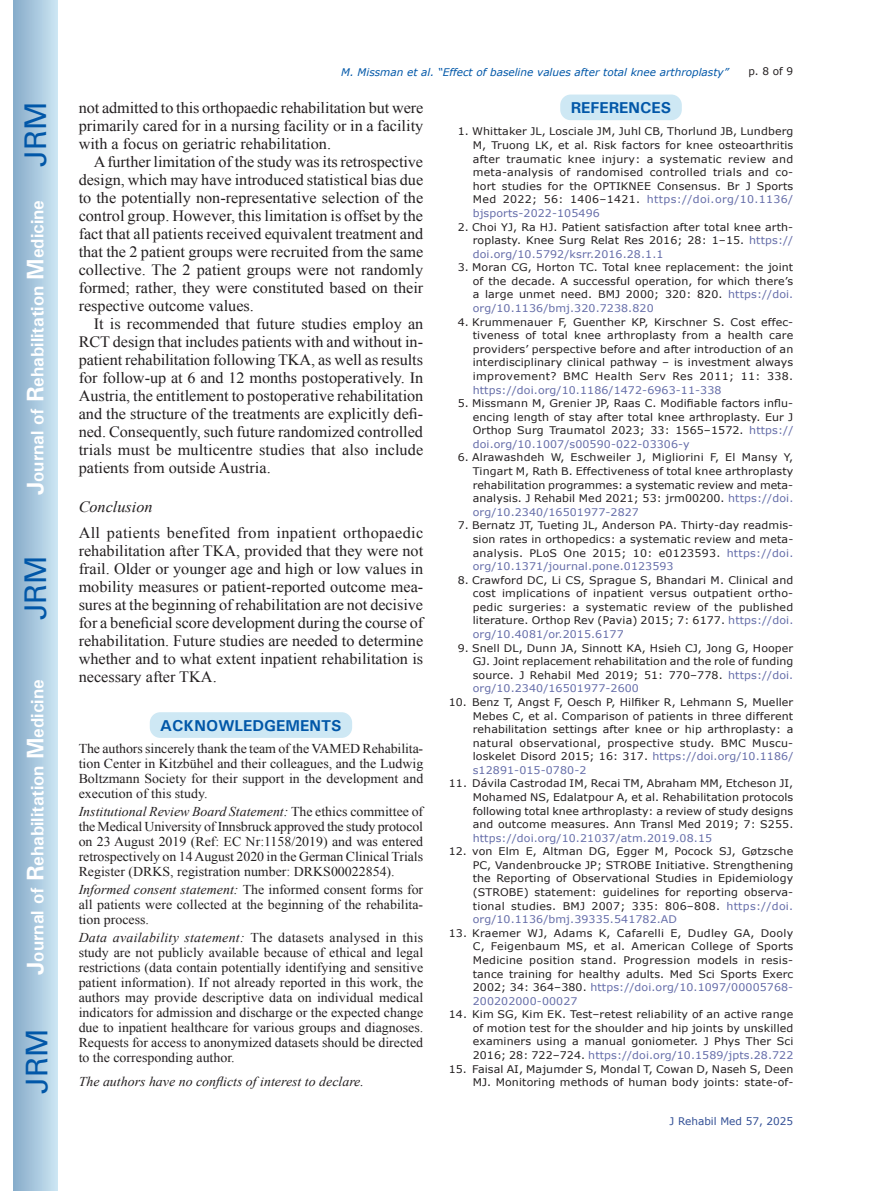
<style>
.page{position:relative;width:872px;height:1191px;background:#fff}
.page>*{position:absolute;margin:0;border:0;box-sizing:border-box;transform-origin:0 0}
.t1{font:30px "Univers";color:#0157a8}
.t2{font:700 18px "Univers";color:#fff}
.t3{font:15.75px/18px "Times New Roman";color:#231f20;text-align:justify}
.t4{font:700 15.75px "Univers";color:#0157a8}
.t5{font:italic 15.75px "Times New Roman";color:#231f20}
.t6{font:13.5px/15px "Times New Roman";color:#231f20;text-align:justify}
.t7{font:italic 13.5px "Times New Roman";color:#231f20}
.t8{font:10.5px/13.6px "Verdana";letter-spacing:.01em;color:#231f20;text-align:justify;scale:1.05 1}
.t9{font:10.5px "Verdana";letter-spacing:.01em;color:#656da9;scale:1.05 1}
.t10{font:italic 10.5px "Verdana";color:#0157a8}
.t11{font:10.5px "Verdana";color:#324f95}
.t12{font:10.5px "Verdana";letter-spacing:.01em;color:#231f20}
.s1{font-size:24px}
.s2{font-style:italic}
.s3{color:#656da9}
</style>
<div class="page">
<div style="left:14px;top:0;width:43px;height:1191px;background:linear-gradient(to right,#88acca,#cbe5f2)"></div>
<div style="left:150px;top:712px;width:202px;height:26px;background:#cee8f4;border-radius:10px"></div>
<div style="left:560px;top:95px;width:122px;height:25px;background:#cee8f4;border-radius:10px"></div>
<h1 class="t1" style="left:18px;top:167px;width:67px;rotate:-90deg">JRM</h1>
<h2 class="t2" style="left:26px;top:495px;width:297px;rotate:-90deg"><span class="s1">J</span>ournal of <span class="s1">R</span>ehabilitation <span class="s1">M</span>edicine</h2>
<h1 class="t1" style="left:18px;top:620px;width:67px;rotate:-90deg">JRM</h1>
<h2 class="t2" style="left:26px;top:974px;width:297px;rotate:-90deg"><span class="s1">J</span>ournal of <span class="s1">R</span>ehabilitation <span class="s1">M</span>edicine</h2>
<h1 class="t1" style="left:19px;top:1093px;width:67px;rotate:-90deg">JRM</h1>
<p class="t10" style="left:341px;top:65px;width:389px">M. Missman et al. “Effect of baseline values after total knee arthroplasty”</p>
<p class="t12" style="left:748px;top:64px;width:46px">p. 8 of 9</p>
<h3 class="t3" style="left:79px;top:98px;width:346px">not admitted to this orthopaedic rehabilitation but were primarily cared for in a nursing facility or in a facility with a focus on geriatric rehabilitation.</h3>
<p class="t3" style="left:79px;top:152px;width:346px;text-indent:15px">A further limitation of the study was its retrospective design, which may have introduced statistical bias due to the potentially non-representative selection of the control group. However, this limitation is offset by the fact that all patients received equivalent treatment and that the 2 patient groups were recruited from the same collective. The 2 patient groups were not randomly formed; rather, they were constituted based on their respective outcome values.</p>
<p class="t3" style="left:79px;top:314px;width:346px;text-indent:15px">It is recommended that future studies employ an RCT design that includes patients with and without in&shy;patient rehabilitation following TKA, as well as results for follow-up at 6 and 12 months postoperatively. In Austria, the entitlement to postoperative rehabilitation and the structure of the treatments are explicitly defi&shy;ned. Consequently, such future randomized controlled trials must be multicentre studies that also include patients from outside Austria.</p>
<h3 class="t5" style="left:79px;top:496px;width:75px">Conclusion</h3>
<p class="t3" style="left:79px;top:523px;width:346px">All patients benefited from inpatient orthopaedic rehabilitation after TKA, provided that they were not frail. Older or younger age and high or low values in mobility measures or patient-reported outcome mea&shy;sures at the beginning of rehabilitation are not decisive for a beneficial score development during the course of rehabilitation. Future studies are needed to determine whether and to what extent inpatient rehabilitation is necessary after TKA.</p>
<h3 class="t4" style="left:160px;top:715px;width:183px">ACKNOWLEDGEMENTS</h3>
<p class="t6" style="left:79px;top:741px;width:346px">The authors sincerely thank the team of the VAMED Rehabilita&shy;tion Center in Kitzbühel and their colleagues, and the Ludwig Boltzmann Society for their support in the development and execution of this study.</p>
<p class="t6" style="left:79px;top:804px;width:346px"><span class="s2">Institutional Review Board Statement:</span> The ethics committee of the Medical University of Innsbruck approved the study protocol on 23 August 2019 (Ref: EC Nr:1158/2019) and was entered retrospectively on 14 August 2020 in the German Clinical Trials Register (DRKS, registration number: DRKS00022854).</p>
<p class="t6" style="left:79px;top:882px;width:346px"><span class="s2">Informed consent statement:</span> The informed consent forms for all patients were collected at the beginning of the rehabilita&shy;tion process.</p>
<p class="t6" style="left:79px;top:930px;width:346px"><span class="s2">Data availability statement:</span> The datasets analysed in this study are not publicly available because of ethical and legal restrictions (data contain potentially identifying and sensitive patient information). If not already reported in this work, the authors may provide descriptive data on individual medical indicators for admission and discharge or the expected change due to inpatient healthcare for various groups and diagnoses.<br>Requests for access to anonymized datasets should be directed to the corresponding author.</p>
<p class="t7" style="left:79px;top:1072px;width:287px">The authors have no conflicts of interest to declare.</p>
<h3 class="t4" style="left:571px;top:97px;width:102px">REFERENCES</h3>
<p class="t8" style="left:473px;top:125px;width:307px;text-indent:-15px">1. Whittaker JL, Losciale JM, Juhl CB, Thorlund JB, Lundberg M, Truong LK, et al. Risk factors for knee osteoarthritis after traumatic knee injury: a systematic review and meta-analysis of randomised controlled trials and co&shy;hort studies for the OPTIKNEE Consensus. Br J Sports Med 2022; 56: 1406–1421. <span class="s3">https://doi.org/10.1136/ bjsports-2022-105496</span></p>
<p class="t8" style="left:473px;top:220px;width:307px;text-indent:-15px">2. Choi YJ, Ra HJ. Patient satisfaction after total knee arth&shy;roplasty. Knee Surg Relat Res 2016; 28: 1–15. <span class="s3">https:// doi.org/10.5792/ksrr.2016.28.1.1</span></p>
<p class="t8" style="left:473px;top:261px;width:307px;text-indent:-15px">3. Moran CG, Horton TC. Total knee replacement: the joint of the decade. A successful operation, for which there’s a large unmet need. BMJ 2000; 320: 820. <span class="s3">https://doi. org/10.1136/bmj.320.7238.820</span></p>
<p class="t8" style="left:473px;top:315px;width:307px;text-indent:-15px">4. Krummenauer F, Guenther KP, Kirschner S. Cost effec&shy;tiveness of total knee arthroplasty from a health care providers’ perspective before and after introduction of an interdisciplinary clinical pathway – is investment always improvement? BMC Health Serv Res 2011; 11: 338.</p>
<p class="t9" style="left:473px;top:383px;width:238px">https://doi.org/10.1186/1472-6963-11-338</p>
<p class="t8" style="left:473px;top:396px;width:307px;text-indent:-15px">5. Missmann M, Grenier JP, Raas C. Modifiable factors influ&shy;encing length of stay after total knee arthroplasty. Eur J Orthop Surg Traumatol 2023; 33: 1565–1572. <span class="s3">https:// doi.org/10.1007/s00590-022-03306-y</span></p>
<p class="t8" style="left:473px;top:451px;width:307px;text-indent:-15px">6. Alrawashdeh W, Eschweiler J, Migliorini F, El Mansy Y, Tingart M, Rath B. Effectiveness of total knee arthroplasty rehabilitation programmes: a systematic review and meta&shy;analysis. J Rehabil Med 2021; 53: jrm00200. <span class="s3">https://doi. org/10.2340/16501977-2827</span></p>
<p class="t8" style="left:473px;top:519px;width:307px;text-indent:-15px">7. Bernatz JT, Tueting JL, Anderson PA. Thirty-day readmis&shy;sion rates in orthopedics: a systematic review and meta&shy;analysis. PLoS One 2015; 10: e0123593. <span class="s3">https://doi. org/10.1371/journal.pone.0123593</span></p>
<p class="t8" style="left:473px;top:573px;width:307px;text-indent:-15px">8. Crawford DC, Li CS, Sprague S, Bhandari M. Clinical and cost implications of inpatient versus outpatient ortho&shy;pedic surgeries: a systematic review of the published literature. Orthop Rev (Pavia) 2015; 7: 6177. <span class="s3">https://doi. org/10.4081/or.2015.6177</span></p>
<p class="t8" style="left:473px;top:641px;width:307px;text-indent:-15px">9. Snell DL, Dunn JA, Sinnott KA, Hsieh CJ, Jong G, Hooper GJ. Joint replacement rehabilitation and the role of funding source. J Rehabil Med 2019; 51: 770–778. <span class="s3">https://doi. org/10.2340/16501977-2600</span></p>
<p class="t8" style="left:473px;top:695px;width:307px;text-indent:-24px">10. Benz T, Angst F, Oesch P, Hilfiker R, Lehmann S, Mueller Mebes C, et al. Comparison of patients in three different rehabilitation settings after knee or hip arthroplasty: a natural observational, prospective study. BMC Muscu&shy;loskelet Disord 2015; 16: 317. <span class="s3">https://doi.org/10.1186/ s12891-015-0780-2</span></p>
<p class="t8" style="left:473px;top:777px;width:307px;text-indent:-24px">11. Dávila Castrodad IM, Recai TM, Abraham MM, Etcheson JI, Mohamed NS, Edalatpour A, et al. Rehabilitation protocols following total knee arthroplasty: a review of study designs and outcome measures. Ann Transl Med 2019; 7: S255.</p>
<p class="t9" style="left:473px;top:831px;width:229px">https://doi.org/10.21037/atm.2019.08.15</p>
<p class="t8" style="left:473px;top:845px;width:307px;text-indent:-24px">12. von Elm E, Altman DG, Egger M, Pocock SJ, Gøtzsche PC, Vandenbroucke JP; STROBE Initiative. Strengthening the Reporting of Observational Studies in Epidemiology (STROBE) statement: guidelines for reporting observa&shy;tional studies. BMJ 2007; 335: 806–808. <span class="s3">https://doi. org/10.1136/bmj.39335.541782.AD</span></p>
<p class="t8" style="left:473px;top:926px;width:307px;text-indent:-24px">13. Kraemer WJ, Adams K, Cafarelli E, Dudley GA, Dooly C, Feigenbaum MS, et al. American College of Sports Medicine position stand. Progression models in resis&shy;tance training for healthy adults. Med Sci Sports Exerc 2002; 34: 364–380. <span class="s3">https://doi.org/10.1097/00005768- 200202000-00027</span></p>
<p class="t8" style="left:473px;top:1007px;width:307px;text-indent:-24px">14. Kim SG, Kim EK. Test–retest reliability of an active range of motion test for the shoulder and hip joints by unskilled examiners using a manual goniometer. J Phys Ther Sci 2016; 28: 722–724. <span class="s3">https://doi.org/10.1589/jpts.28.722</span></p>
<p class="t8" style="left:449px;top:1062px;width:330px;text-align:right">15. Faisal AI, Majumder S, Mondal T, Cowan D, Naseh S, Deen<br>MJ. Monitoring methods of human body joints: state-of-</p>
<p class="t11" style="left:669px;top:1114px;width:125px">J Rehabil Med 57, 2025</p>
</div>
